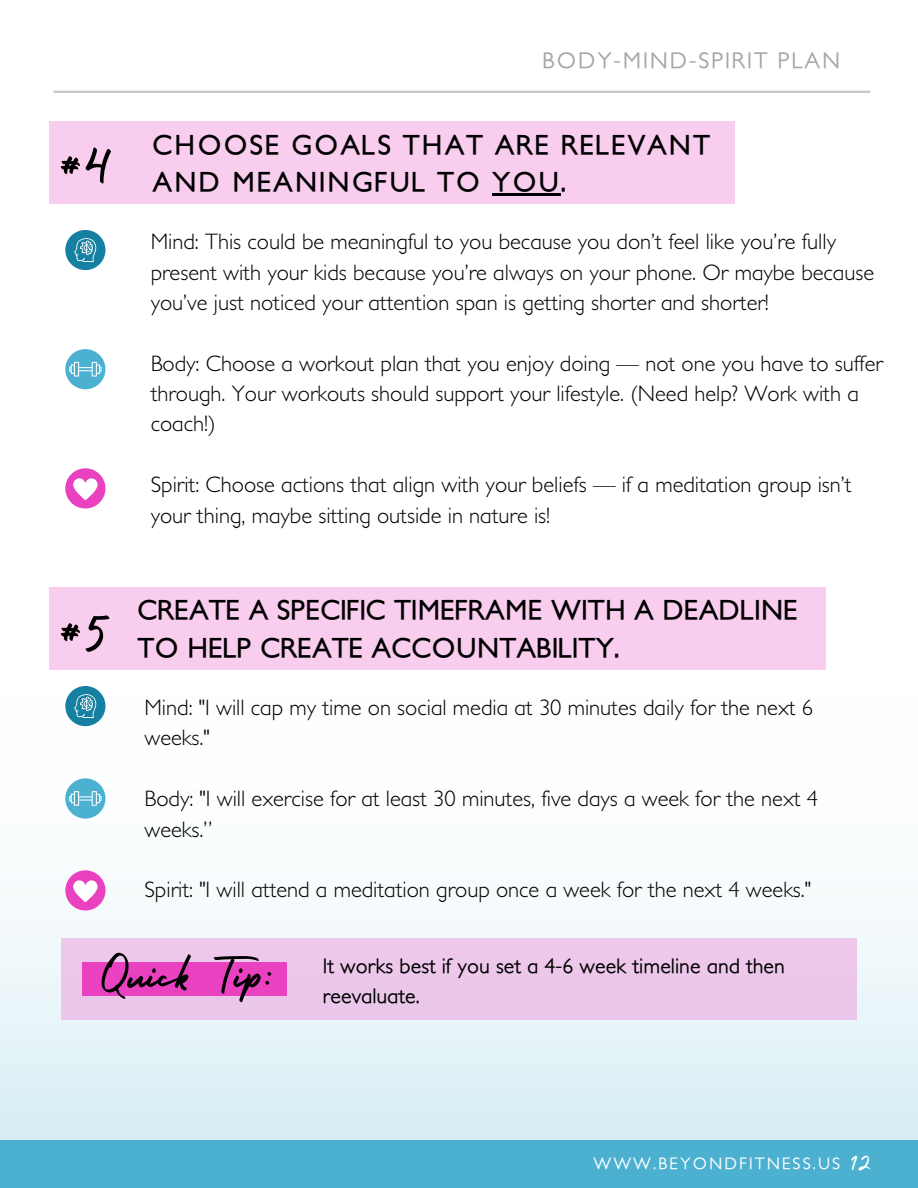
<style>
.page{position:relative;width:918px;height:1188px;background:#fff}
.page>*{position:absolute;margin:0;border:0;box-sizing:border-box;transform-origin:0 0}
.t1{font:67.8px "Holiday";color:#000}
.t2{font:62.4px "Holiday";color:#000}
.t3{font:54.6px "Holiday";color:#000}
.t4{font:700 27px "Petita";color:#000}
.t5{font:700 27px "Petita";letter-spacing:.06em;color:#000}
.t6{font:27px "Holiday";color:#fff}
.t7{font:300 22.5px "Petita";color:#000}
.t8{font:500 22.5px "Petita";letter-spacing:.08em;color:#a6a6a6}
.t9{font:500 21px/29.2px "Petita";color:#000}
.t10{font:500 16.5px "Petita";letter-spacing:.125em;color:#fff}
</style>
<div class="page">
<div style="left:0;top:696px;width:918px;height:492px;background:linear-gradient(to bottom,#fff,#d5ecf4)"></div>
<hr style="left:53px;top:91px;width:817px;height:2px;background:#c8c8c8">
<div style="left:0;top:1141px;width:918px;height:47px;background:#4cb1d1"></div>
<div style="left:50px;top:587px;width:776px;height:83px;background:#f9cdee"></div>
<div style="left:50px;top:121px;width:685px;height:83px;background:#f9cdee"></div>
<hr style="left:492px;top:193px;width:69px;height:2px;background:#000">
<div style="left:65px;top:349px;width:40px;height:40px;background:#4cb1d1;border-radius:50%"></div>
<svg style="left:69px;top:362px;width:33px;height:15px"></svg>
<div style="left:65px;top:230px;width:40px;height:40px;background:#1580a2;border-radius:50%"></div>
<svg style="left:74px;top:238px;width:23px;height:24px"></svg>
<div style="left:65px;top:468px;width:40px;height:41px;background:#ea41c0;border-radius:50%"></div>
<svg style="left:73px;top:478px;width:25px;height:22px"></svg>
<div style="left:65px;top:778px;width:40px;height:41px;background:#4cb1d1;border-radius:50%"></div>
<svg style="left:69px;top:791px;width:33px;height:15px"></svg>
<div style="left:65px;top:686px;width:40px;height:40px;background:#1580a2;border-radius:50%"></div>
<svg style="left:74px;top:694px;width:23px;height:24px"></svg>
<div style="left:65px;top:870px;width:40px;height:41px;background:#ea41c0;border-radius:50%"></div>
<svg style="left:73px;top:880px;width:25px;height:22px"></svg>
<div style="left:62px;top:939px;width:795px;height:81px;background:#ecc7ea"></div>
<div style="left:83px;top:962px;width:204px;height:34px;background:#ea41c0"></div>
<p class="t2" style="left:59px;top:113px;width:24px">#</p>
<p class="t1" style="left:84px;top:116px;width:31px">4</p>
<p class="t8" style="left:543px;top:47px;width:299px">BODY-MIND-SPIRIT PLAN</p>
<p class="t5" style="left:153px;top:128px;width:559px">CHOOSE GOALS THAT ARE RELEVANT</p>
<p class="t5" style="left:153px;top:165px;width:415px">AND MEANINGFUL TO YOU.</p>
<p class="t7" style="left:151px;top:229px;width:687px">Mind: This could be meaningful to you because you don’t feel like you’re fully</p>
<p class="t7" style="left:151px;top:259px;width:725px">present with your kids because you’re always on your phone. Or maybe because</p>
<p class="t7" style="left:151px;top:289px;width:620px">you’ve just noticed your attention span is getting shorter and shorter!</p>
<p class="t7" style="left:151px;top:350px;width:734px">Body: Choose a workout plan that you enjoy doing — not one you have to suffer</p>
<p class="t7" style="left:151px;top:380px;width:710px">through. Your workouts should support your lifestyle. (Need help? Work with a</p>
<p class="t7" style="left:151px;top:411px;width:66px">coach!)</p>
<p class="t7" style="left:151px;top:472px;width:703px">Spirit: Choose actions that align with your beliefs — if a meditation group isn’t</p>
<p class="t7" style="left:151px;top:502px;width:401px">your thing, maybe sitting outside in nature is!</p>
<p class="t2" style="left:59px;top:580px;width:24px">#</p>
<p class="t1" style="left:84px;top:583px;width:29px">5</p>
<p class="t4" style="left:137px;top:594px;width:662px">CREATE A SPECIFIC TIMEFRAME WITH A DEADLINE</p>
<p class="t4" style="left:137px;top:631px;width:484px">TO HELP CREATE ACCOUNTABILITY.</p>
<p class="t7" style="left:144px;top:694px;width:670px">Mind: "I will cap my time on social media at 30 minutes daily for the next 6</p>
<p class="t7" style="left:144px;top:725px;width:67px">weeks."</p>
<p class="t7" style="left:144px;top:786px;width:675px">Body: "I will exercise for at least 30 minutes, five days a week for the next 4</p>
<p class="t7" style="left:144px;top:816px;width:69px">weeks.”</p>
<p class="t7" style="left:144px;top:877px;width:668px">Spirit: "I will attend a meditation group once a week for the next 4 weeks."</p>
<p class="t3" style="left:100px;top:933px;width:174px">Quick Tip:</p>
<p class="t9" style="left:323px;top:951px;width:464px">It works best if you set a 4-6 week timeline and then reevaluate.</p>
<p class="t10" style="left:593px;top:1153px;width:248px">WWW.BEYONDFITNESS.US</p>
<p class="t6" style="left:851px;top:1144px;width:22px">12</p>
</div>
